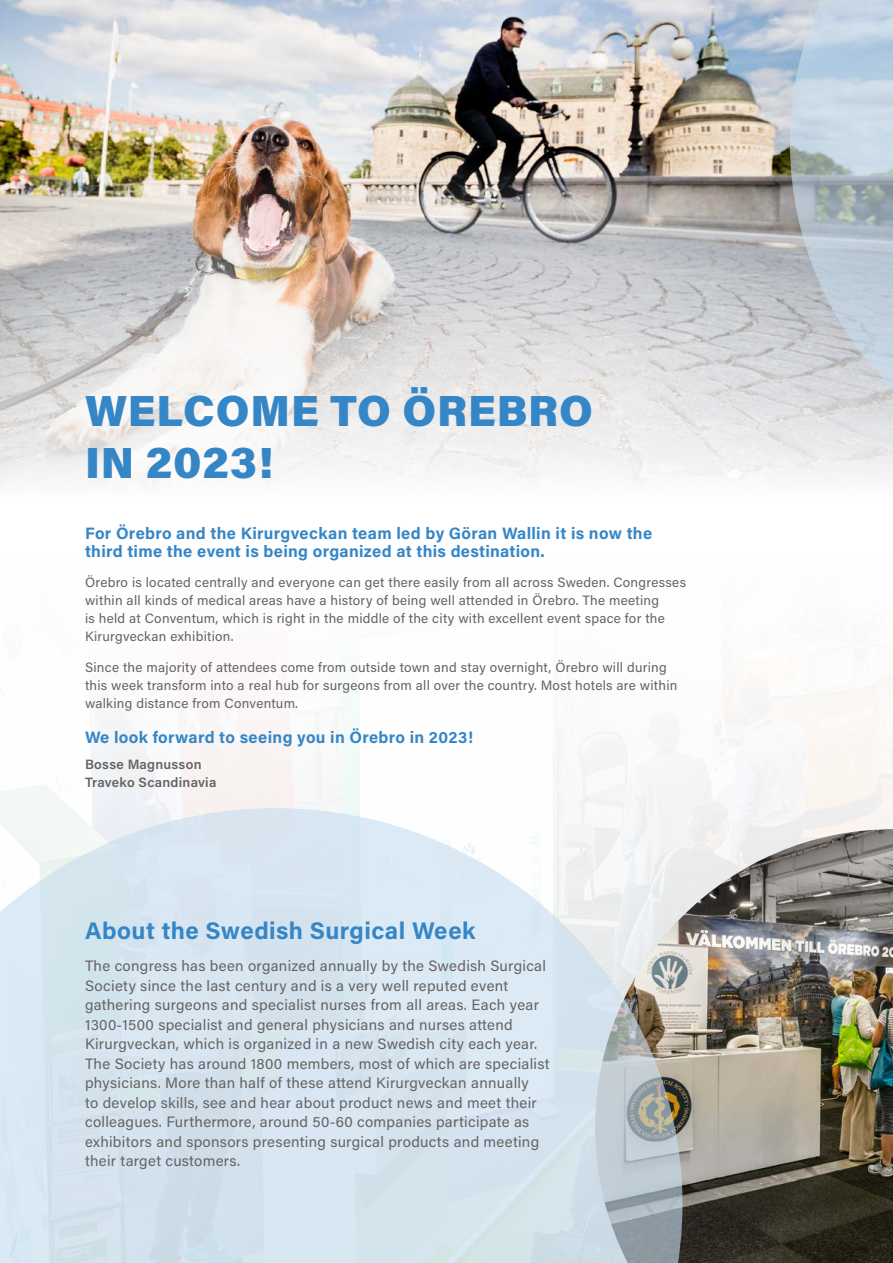
<style>
.page{position:relative;width:893px;height:1263px;background:#fff}
.page>*{position:absolute;margin:0;border:0;box-sizing:border-box;transform-origin:0 0}
.t1{font:900 43.5px/52.2px "Acumin Pro";letter-spacing:.02em;color:#3586c7}
.t2{font:700 24px "Acumin Pro";letter-spacing:.02em;color:#3586c7}
.t3{font:700 16.5px/18px "Acumin Pro";letter-spacing:.02em;color:#3586c7}
.t4{font:15px/19.5px "Acumin Pro";letter-spacing:.02em;color:#646363}
.t5{font:13.5px/18px "Acumin Pro";letter-spacing:.02em;color:#646363}
.t6{font:600 13.5px/18px "Acumin Pro";letter-spacing:.02em;color:#646363}
</style>
<div class="page">
<img style="left:0;top:0;width:790px;height:485px">
<img style="left:682px;top:829px;width:211px;height:434px">
<svg style="left:790px;top:0;width:103px;height:481px;background:#c4ced7"></svg>
<svg style="left:0;top:808px;width:682px;height:455px;background:#d6e3ec"></svg>
<h1 class="t1" style="left:85px;top:382px;width:509px">WELCOME TO ÖREBRO<br>IN 2023!</h1>
<p class="t3" style="left:85px;top:523px;width:569px">For Örebro and the Kirurgveckan team led by Göran Wallin it is now the third time the event is being organized at this destination.</p>
<p class="t5" style="left:85px;top:573px;width:602px">Örebro is located centrally and everyone can get there easily from all across Sweden. Congresses within all kinds of medical areas have a history of being well attended in Örebro. The meeting<br>is held at Conventum, which is right in the middle of the city with excellent event space for the Kirurgveckan exhibition.</p>
<p class="t5" style="left:85px;top:658px;width:594px">Since the majority of attendees come from outside town and stay overnight, Örebro will during this week transform into a real hub for surgeons from all over the country. Most hotels are within walking distance from Conventum.</p>
<p class="t3" style="left:85px;top:728px;width:389px">We look forward to seeing you in Örebro in 2023!</p>
<p class="t6" style="left:85px;top:755px;width:133px">Bosse Magnusson<br>Traveko Scandinavia</p>
<h2 class="t2" style="left:85px;top:913px;width:392px">About the Swedish Surgical Week</h2>
<p class="t4" style="left:85px;top:955px;width:466px">The congress has been organized annually by the Swedish Surgical Society since the last century and is a very well reputed event gathering surgeons and specialist nurses from all areas. Each year 1300-1500 specialist and general physicians and nurses attend Kirurgveckan, which is organized in a new Swedish city each year.<br>The Society has around 1800 members, most of which are specialist physicians. More than half of these attend Kirurgveckan annually<br>to develop skills, see and hear about product news and meet their colleagues. Furthermore, around 50-60 companies participate as exhibitors and sponsors presenting surgical products and meeting their target customers.</p>
</div>
